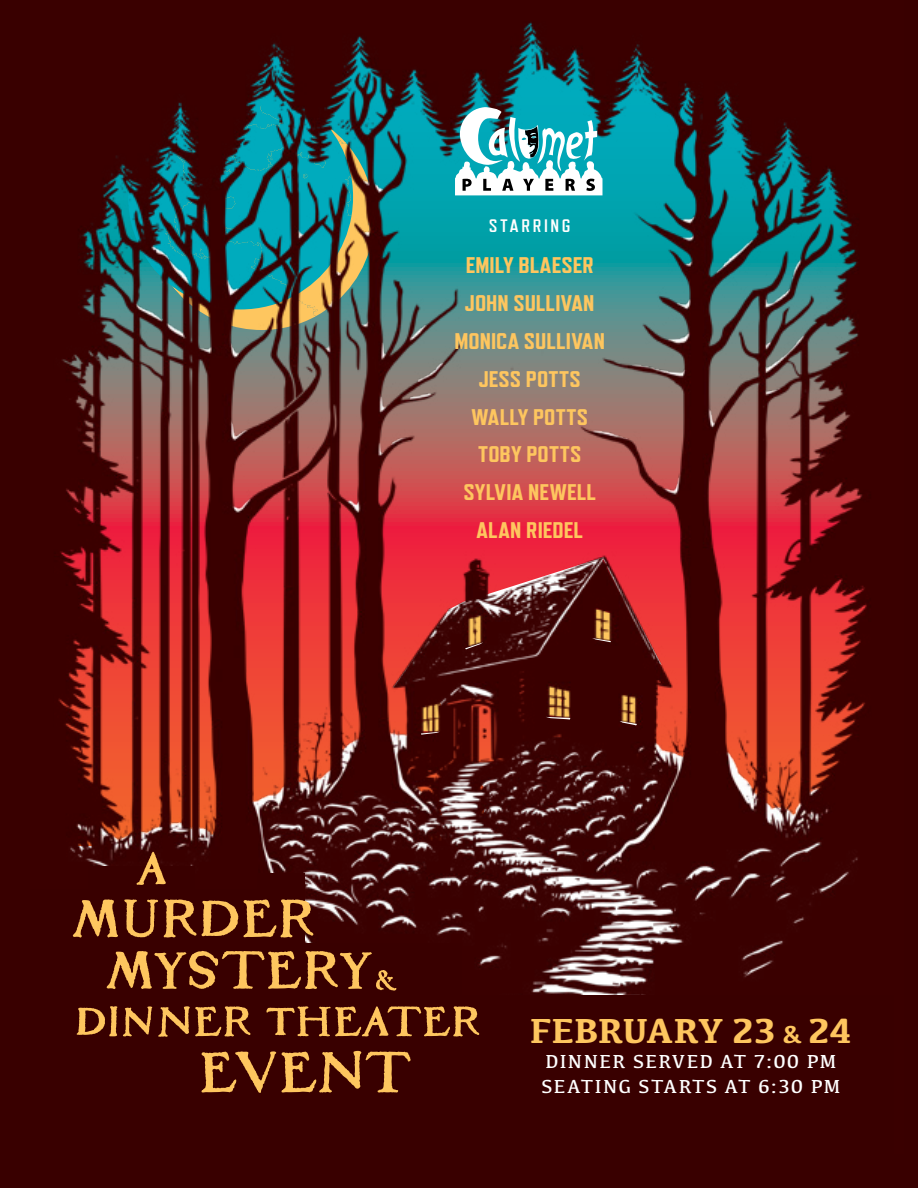
<style>
.page{position:relative;width:918px;height:1188px;background:#fff}
.page>*{position:absolute;margin:0;border:0;box-sizing:border-box;transform-origin:0 0}
.t1{font:700 36px "Kefa";letter-spacing:-.015em;color:#fec65f}
.t2{font:800 22.65px/38px "Refrigerator Deluxe";letter-spacing:.01em;color:#fec65f;text-align:center;scale:1.07 1}
.t3{font:19.5px/25px "Kefa";letter-spacing:.07em;color:#fff}
.t4{font:700 18.15px "Refrigerator Deluxe";letter-spacing:.135em;color:#fff;scale:1.07 1}
.s1{font-size:25.5px}
</style>
<div class="page">
<div style="left:0;top:0;width:54px;height:1188px;background:#390000"></div>
<div style="left:864px;top:0;width:54px;height:1188px;background:#390000"></div>
<img style="left:54px;top:0;width:810px;height:996px">
<div style="left:21px;top:996px;width:872px;height:192px;background:#390000"></div>
<div style="left:0;top:943px;width:461px;height:160px;background:#390000"></div>
<div style="left:0;top:889px;width:287px;height:160px;background:#390000"></div>
<svg style="left:455px;top:107px;width:147px;height:88px"></svg>
<svg style="left:77px;top:1006px;width:402px;height:31px"></svg>
<svg style="left:201px;top:1051px;width:210px;height:42px"></svg>
<svg style="left:73px;top:557px;width:794px;height:384px;background:#76221d"></svg>
<svg style="left:107px;top:951px;width:289px;height:40px"></svg>
<p class="t4" style="left:489px;top:216px;width:78px">STARRING</p>
<p class="t2" style="left:455px;top:246px;width:142px">EMILY BLAESER<br>JOHN SULLIVAN<br>MONICA SULLIVAN<br>JESS POTTS<br>WALLY POTTS<br>TOBY POTTS<br>SYLVIA NEWELL<br>ALAN RIEDEL</p>
<h1 class="t1" style="left:530px;top:1007px;width:324px">FEBRUARY 23 <span class="s1">&amp;</span> 24</h1>
<p class="t3" style="left:542px;top:1048px;width:300px">DINNER SERVED AT 7:00 PM<br>SEATING STARTS AT 6:30 PM</p>
</div>
